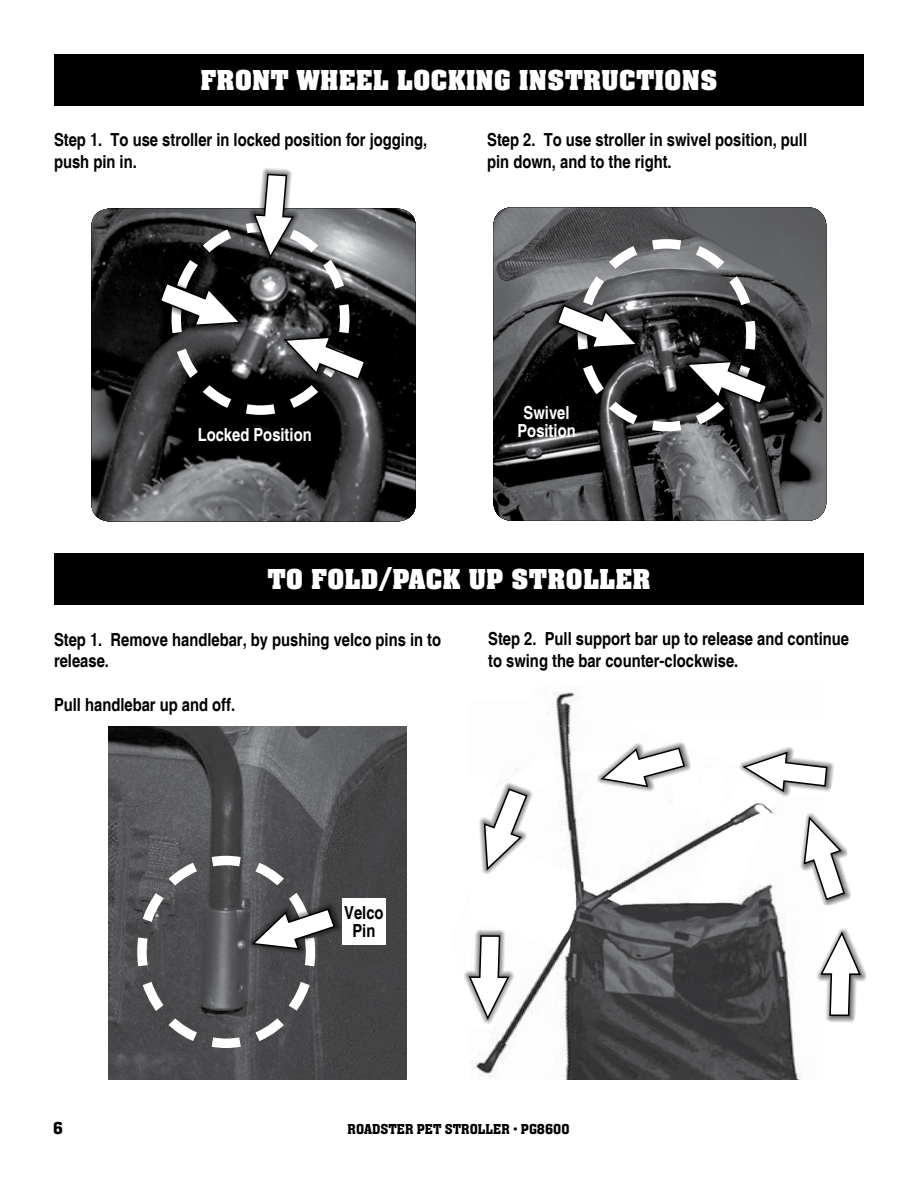
<style>
.page{position:relative;width:918px;height:1188px;background:#fff}
.page>*{position:absolute;margin:0;border:0;box-sizing:border-box;transform-origin:0 0}
.t1{font:700 30px "Aachen Std";color:#fff}
.t2{font:700 condensed 18px/21.6px "Helvetica";color:#000}
.t3{font:700 condensed 18px "Helvetica";color:#fff}
.t4{font:500 18px "Aachen Std";color:#000}
.t5{font:500 15px "Aachen Std";color:#000}
</style>
<div class="page">
<div style="left:54px;top:553px;width:810px;height:52px;background:#000"></div>
<img style="left:470px;top:692px;width:333px;height:387px">
<svg style="left:464px;top:923px;width:62px;height:106px"></svg>
<svg style="left:470px;top:776px;width:81px;height:108px"></svg>
<svg style="left:817px;top:928px;width:50px;height:95px"></svg>
<svg style="left:732px;top:732px;width:119px;height:176px"></svg>
<svg style="left:594px;top:741px;width:97px;height:53px"></svg>
<img style="left:108px;top:727px;width:298px;height:353px">
<svg style="left:133px;top:851px;width:210px;height:202px;background:#606062"></svg>
<div style="left:342px;top:898px;width:44px;height:46px;background:#fff"></div>
<svg style="left:493px;top:207px;width:333px;height:314px;background:#4e4f51"></svg>
<svg style="left:544px;top:234px;width:236px;height:202px;background:#525354"></svg>
<svg style="left:92px;top:209px;width:323px;height:312px;background:#333435"></svg>
<svg style="left:147px;top:168px;width:231px;height:252px"></svg>
<div style="left:54px;top:54px;width:810px;height:52px;background:#000"></div>
<h1 class="t1" style="left:200px;top:63px;width:519px">FRONT WHEEL LOCKING INSTRUCTIONS</h1>
<p class="t2" style="left:54px;top:129px;width:375px">Step 1. To use stroller in locked position for jogging, push pin in.</p>
<p class="t2" style="left:487px;top:129px;width:321px">Step 2. To use stroller in swivel position, pull pin down, and to the right.</p>
<p class="t3" style="left:524px;top:402px;width:47px">Swivel</p>
<p class="t3" style="left:198px;top:423px;width:116px">Locked Position</p>
<p class="t3" style="left:517px;top:420px;width:60px">Position</p>
<h1 class="t1" style="left:267px;top:562px;width:385px">TO FOLD/PACK UP STROLLER</h1>
<p class="t2" style="left:54px;top:629px;width:389px">Step 1. Remove handlebar, by pushing velco pins in to release.</p>
<p class="t2" style="left:54px;top:694px;width:183px">Pull handlebar up and off.</p>
<p class="t2" style="left:488px;top:628px;width:362px">Step 2. Pull support bar up to release and continue to swing the bar counter-clockwise.</p>
<p class="t2" style="left:344px;top:904px;width:41px;line-height:18px;text-align:center">Velco<br>Pin</p>
<p class="t4" style="left:53px;top:1118px;width:11px">6</p>
<p class="t5" style="left:348px;top:1121px;width:223px">ROADSTER PET STROLLER • PG8600</p>
</div>
